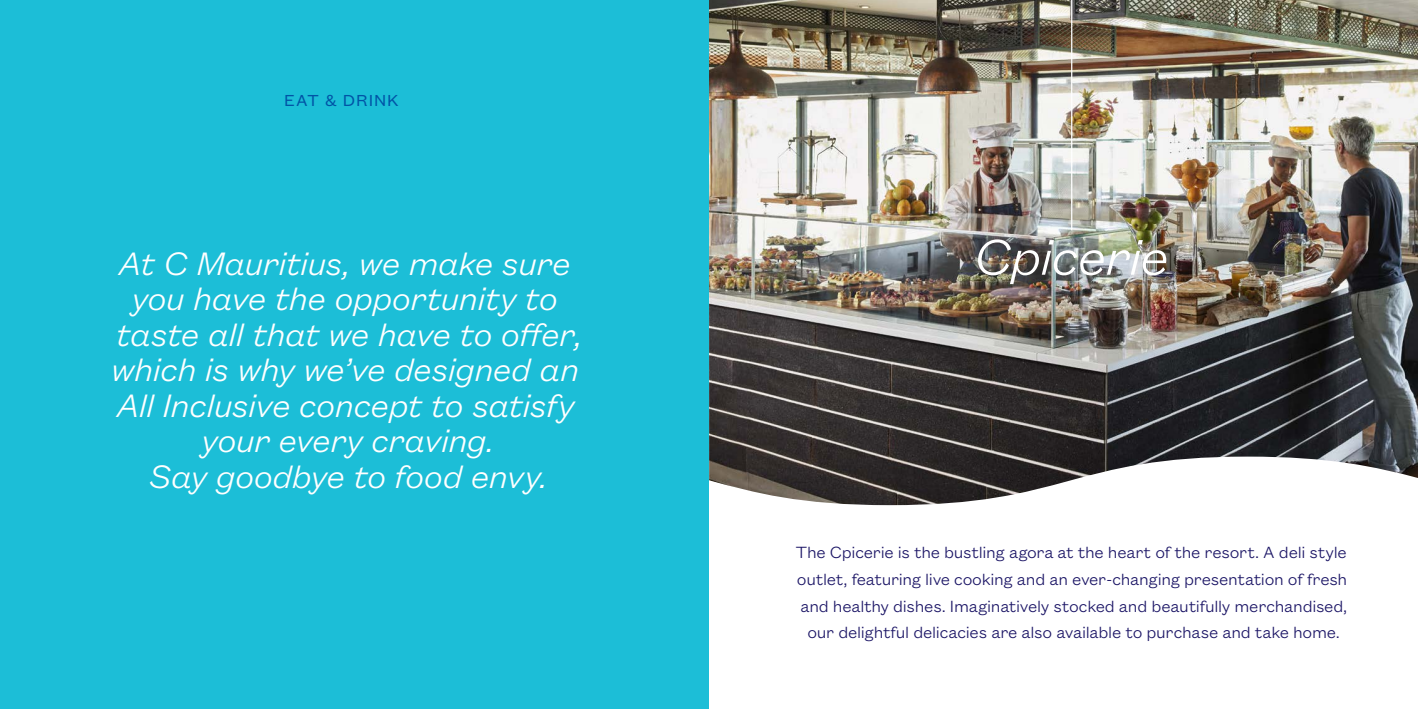
<style>
.page{position:relative;width:1418px;height:709px;background:#fff}
.page>*{position:absolute;margin:0;border:0;box-sizing:border-box;transform-origin:0 0}
.t1{font:italic 300 55px "Founders Grotesk Text";letter-spacing:-.025em;color:#fff}
.t2{font:italic 300 35.62px/35.5px "Founders Grotesk Text";letter-spacing:-.025em;color:#fff;text-align:center}
.t3{font:300 17.75px/26.6px "Founders Grotesk Text";letter-spacing:-.015em;color:#191364;text-align:center}
.t4{font:17.5px "Founders Grotesk Text";letter-spacing:.05em;color:#0154a6}
</style>
<div class="page">
<img style="left:709px;top:0;width:708px;height:505px">
<div style="left:0;top:0;width:709px;height:709px;background:#1cbed7"></div>
<hr style="left:1071px;top:0;width:1px;height:230px;background:#fff">
<p class="t4" style="left:284px;top:89px;width:116px">EAT &amp; DRINK</p>
<h2 class="t2" style="left:111px;top:243px;width:473px">At C Mauritius, we make sure you have the opportunity to taste all that we have to offer, which is why we’ve designed an<br>All Inclusive concept to satisfy your every craving.<br>Say goodbye to food envy.</h2>
<h1 class="t1" style="left:973px;top:220px;width:197px">Cpicerie</h1>
<p class="t3" style="left:795px;top:538px;width:553px">The Cpicerie is the bustling agora at the heart of the resort. A deli style outlet, featuring live cooking and an ever-changing presentation of fresh and healthy dishes. Imaginatively stocked and beautifully merchandised, our delightful delicacies are also available to purchase and take home.</p>
</div>
